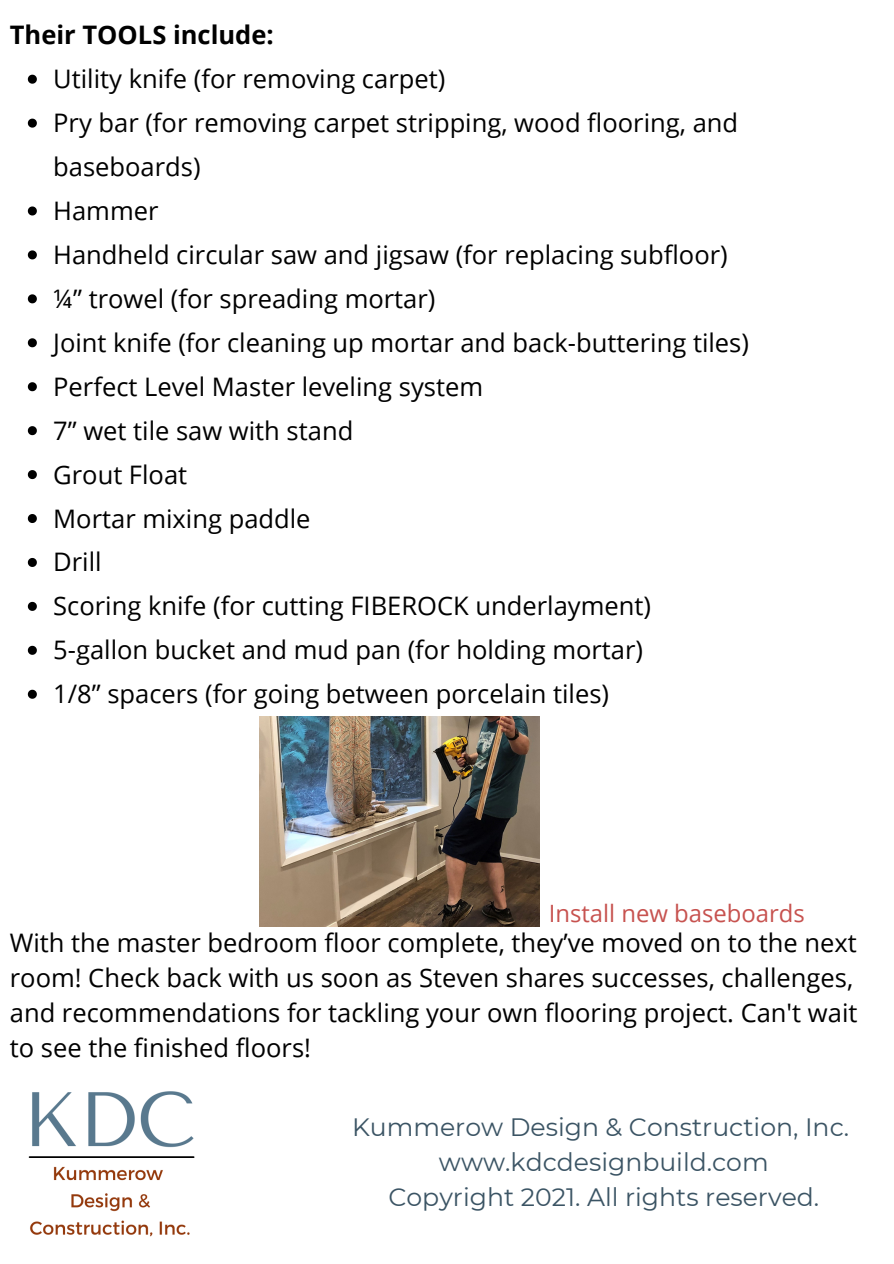
<style>
.page{position:relative;width:894px;height:1264px;background:#fff}
.page>*{position:absolute;margin:0;border:0;box-sizing:border-box;transform-origin:0 0}
.t1{font:25.5px/35px "Open Sans";color:#000}
.t2{font:700 25.5px "Open Sans";color:#000}
.t3{font:25.05px "Montserrat";color:#3b5464}
.t4{font:23.85px "Open Sans";color:#c7524f}
</style>
<div class="page">
<svg style="left:28px;top:75px;width:9px;height:9px"></svg>
<svg style="left:28px;top:119px;width:9px;height:9px"></svg>
<svg style="left:28px;top:206px;width:9px;height:9px"></svg>
<svg style="left:28px;top:250px;width:9px;height:9px"></svg>
<svg style="left:28px;top:294px;width:9px;height:9px"></svg>
<svg style="left:28px;top:338px;width:9px;height:9px"></svg>
<svg style="left:28px;top:382px;width:9px;height:9px"></svg>
<svg style="left:28px;top:426px;width:9px;height:9px"></svg>
<svg style="left:28px;top:470px;width:9px;height:9px"></svg>
<svg style="left:28px;top:514px;width:9px;height:9px"></svg>
<svg style="left:28px;top:558px;width:9px;height:9px"></svg>
<svg style="left:28px;top:602px;width:9px;height:9px"></svg>
<svg style="left:28px;top:646px;width:9px;height:9px"></svg>
<svg style="left:28px;top:689px;width:9px;height:9px"></svg>
<img style="left:28px;top:1091px;width:167px;height:146px">
<img style="left:260px;top:716px;width:279px;height:210px">
<p class="t2" style="left:10px;top:17px;width:265px">Their TOOLS include:</p>
<p class="t1" style="left:53px;top:61px;width:393px">Utility knife (for removing carpet)</p>
<p class="t1" style="left:53px;top:100px;width:686px;line-height:44px">Pry bar (for removing carpet stripping, wood flooring, and baseboards)</p>
<p class="t1" style="left:53px;top:193px;width:107px">Hammer</p>
<p class="t1" style="left:53px;top:236px;width:675px">Handheld circular saw and jigsaw (for replacing subfloor)</p>
<p class="t1" style="left:53px;top:280px;width:383px">¼” trowel (for spreading mortar)</p>
<p class="t1" style="left:53px;top:324px;width:697px">Joint knife (for cleaning up mortar and back-buttering tiles)</p>
<p class="t1" style="left:53px;top:368px;width:431px">Perfect Level Master leveling system</p>
<p class="t1" style="left:53px;top:412px;width:301px">7” wet tile saw with stand</p>
<p class="t1" style="left:53px;top:456px;width:135px">Grout Float</p>
<p class="t1" style="left:53px;top:500px;width:259px">Mortar mixing paddle</p>
<p class="t1" style="left:53px;top:544px;width:50px">Drill</p>
<p class="t1" style="left:53px;top:588px;width:599px">Scoring knife (for cutting FIBEROCK underlayment)</p>
<p class="t1" style="left:53px;top:632px;width:591px">5-gallon bucket and mud pan (for holding mortar)</p>
<p class="t1" style="left:53px;top:676px;width:557px">1/8” spacers (for going between porcelain tiles)</p>
<p class="t4" style="left:548px;top:896px;width:257px">Install new baseboards</p>
<p class="t1" style="left:10px;top:924px;width:848px">With the master bedroom floor complete, they’ve moved on to the next room! Check back with us soon as Steven shares successes, challenges, and recommendations for tackling your own flooring project. Can't wait to see the finished floors!</p>
<p class="t3" style="left:352px;top:1111px;width:498px">Kummerow Design &amp; Construction, Inc.</p>
<p class="t3" style="left:439px;top:1146px;width:331px">www.kdcdesignbuild.com</p>
<p class="t3" style="left:388px;top:1181px;width:432px">Copyright 2021. All rights reserved.</p>
</div>
